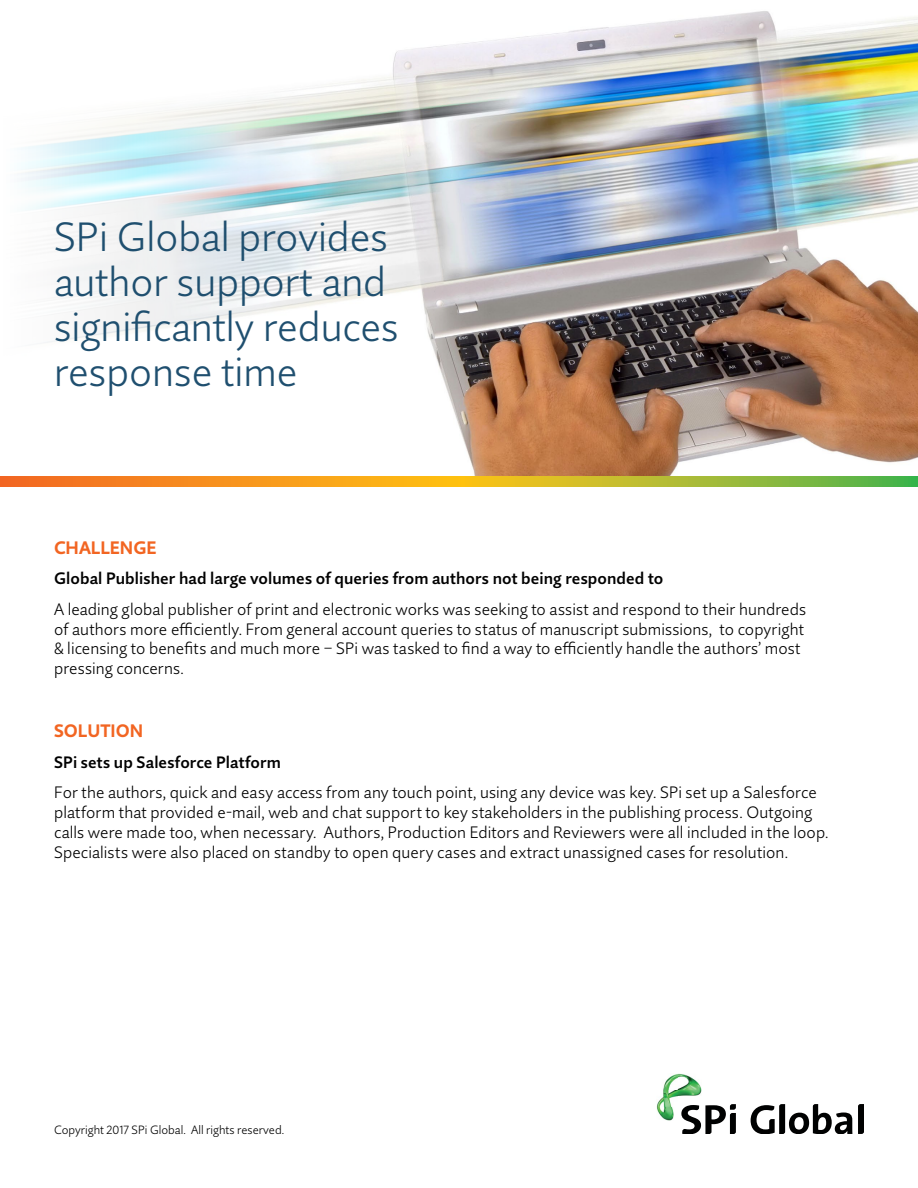
<style>
.page{position:relative;width:918px;height:1188px;background:#fff}
.page>*{position:absolute;margin:0;border:0;box-sizing:border-box;transform-origin:0 0}
.t1{font:300 40.65px/45px "Quire Sans Pro";color:#1f4f6f}
.t2{font:700 18px "Quire Sans Pro";color:#f26522}
.t3{font:300 16.5px/19.8px "Quire Sans Pro";letter-spacing:.005em;color:#000}
.t4{font:600 16.5px "Quire Sans Pro";letter-spacing:.005em;color:#000}
.t5{font:300 12px "Quire Sans Pro";color:#000}
</style>
<div class="page">
<img style="left:0;top:11px;width:918px;height:466px">
<img style="left:656px;top:1073px;width:46px;height:47px">
<svg style="left:681px;top:1104px;width:183px;height:30px"></svg>
<svg style="left:0;top:477px;width:918px;height:10px;background:#cfa728"></svg>
<h1 class="t1" style="left:54px;top:214px;width:346px">SPi Global provides author support and significantly reduces response time</h1>
<p class="t2" style="left:54px;top:536px;width:104px">CHALLENGE</p>
<p class="t4" style="left:54px;top:568px;width:611px">Global Publisher had large volumes of queries from authors not being responded to</p>
<p class="t3" style="left:54px;top:599px;width:754px">A leading global publisher of print and electronic works was seeking to assist and respond to their hundreds of authors more efficiently. From general account queries to status of manuscript submissions, to copyright &amp; licensing to benefits and much more – SPi was tasked to find a way to efficiently handle the authors’ most pressing concerns.</p>
<p class="t2" style="left:54px;top:719px;width:91px">SOLUTION</p>
<p class="t4" style="left:54px;top:752px;width:228px">SPi sets up Salesforce Platform</p>
<p class="t3" style="left:54px;top:783px;width:776px">For the authors, quick and easy access from any touch point, using any device was key. SPi set up a Salesforce platform that provided e-mail, web and chat support to key stakeholders in the publishing process. Outgoing calls were made too, when necessary. Authors, Production Editors and Reviewers were all included in the loop.<br>Specialists were also placed on standby to open query cases and extract unassigned cases for resolution.</p>
<p class="t5" style="left:54px;top:1122px;width:232px">Copyright 2017 SPi Global. All rights reserved.</p>
</div>
